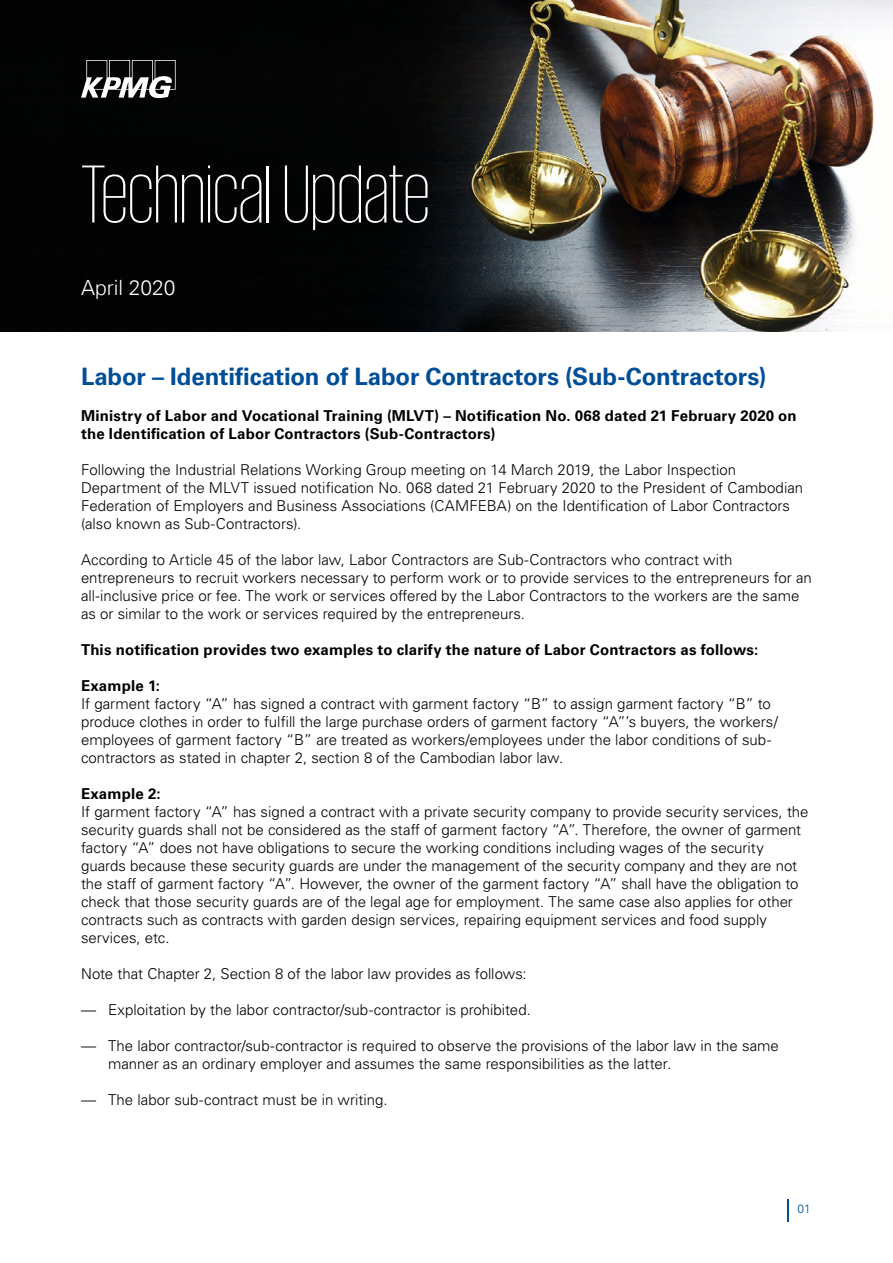
<style>
.page{position:relative;width:893px;height:1263px;background:#fff}
.page>*{position:absolute;margin:0;border:0;box-sizing:border-box;transform-origin:0 0}
.t1{font:200 84px "KPMG";color:#fff}
.t2{font:700 24px "VNI Univers 65";letter-spacing:-.005em;color:#004e98}
.t3{font:300 21px "Universfor KPMG";color:#fff}
.t4{font:300 15px/18px "VNI Univers 45";color:#000}
.t5{font:700 15px/18px "VNI Univers 65";letter-spacing:.01em;color:#000}
.t6{font:300 12px "VNI Univers 45";color:#004e98}
</style>
<div class="page">
<img style="left:0;top:0;width:893px;height:331px">
<svg style="left:81px;top:60px;width:95px;height:38px"></svg>
<svg style="left:787px;top:1199px;width:1px;height:22px"></svg>
<h1 class="t1" style="left:81px;top:154px;width:350px">Technical Update</h1>
<h3 class="t3" style="left:81px;top:274px;width:96px">April 2020</h3>
<h2 class="t2" style="left:81px;top:359px;width:687px">Labor – Identification of Labor Contractors (Sub-Contractors)</h2>
<p class="t5" style="left:81px;top:405px;width:717px">Ministry of Labor and Vocational Training (MLVT) – Notification No. 068 dated 21 February 2020 on the Identification of Labor Contractors (Sub-Contractors)</p>
<p class="t4" style="left:81px;top:459px;width:724px">Following the Industrial Relations Working Group meeting on 14 March 2019, the Labor Inspection Department of the MLVT issued notification No. 068 dated 21 February 2020 to the President of Cambodian Federation of Employers and Business Associations (CAMFEBA) on the Identification of Labor Contractors (also known as Sub-Contractors).</p>
<p class="t4" style="left:81px;top:549px;width:732px">According to Article 45 of the labor law, Labor Contractors are Sub-Contractors who contract with entrepreneurs to recruit workers necessary to perform work or to provide services to the entrepreneurs for an all-inclusive price or fee. The work or services offered by the Labor Contractors to the workers are the same as or similar to the work or services required by the entrepreneurs.</p>
<p class="t5" style="left:81px;top:639px;width:679px">This notification provides two examples to clarify the nature of Labor Contractors as follows:</p>
<p class="t5" style="left:81px;top:675px;width:81px">Example 1:</p>
<p class="t4" style="left:81px;top:693px;width:698px">If garment factory “A” has signed a contract with garment factory “B” to assign garment factory “B” to produce clothes in order to fulfill the large purchase orders of garment factory “A”’s buyers, the workers/ employees of garment factory “B” are treated as workers/employees under the labor conditions of sub&shy;contractors as stated in chapter 2, section 8 of the Cambodian labor law.</p>
<p class="t5" style="left:81px;top:783px;width:81px">Example 2:</p>
<p class="t4" style="left:81px;top:801px;width:729px">If garment factory “A” has signed a contract with a private security company to provide security services, the security guards shall not be considered as the staff of garment factory “A”. Therefore, the owner of garment factory “A” does not have obligations to secure the working conditions including wages of the security guards because these security guards are under the management of the security company and they are not the staff of garment factory “A”. However, the owner of the garment factory “A” shall have the obligation to check that those security guards are of the legal age for employment. The same case also applies for other contracts such as contracts with garden design services, repairing equipment services and food supply services, etc.</p>
<p class="t4" style="left:81px;top:963px;width:447px">Note that Chapter 2, Section 8 of the labor law provides as follows:</p>
<p class="t4" style="left:81px;top:999px;width:451px">— Exploitation by the labor contractor/sub-contractor is prohibited.</p>
<p class="t4" style="left:108px;top:1035px;width:672px;text-indent:-27px">— The labor contractor/sub-contractor is required to observe the provisions of the labor law in the same manner as an ordinary employer and assumes the same responsibilities as the latter.</p>
<p class="t4" style="left:81px;top:1089px;width:308px">— The labor sub-contract must be in writing.</p>
<p class="t6" style="left:797px;top:1200px;width:15px">01</p>
</div>
